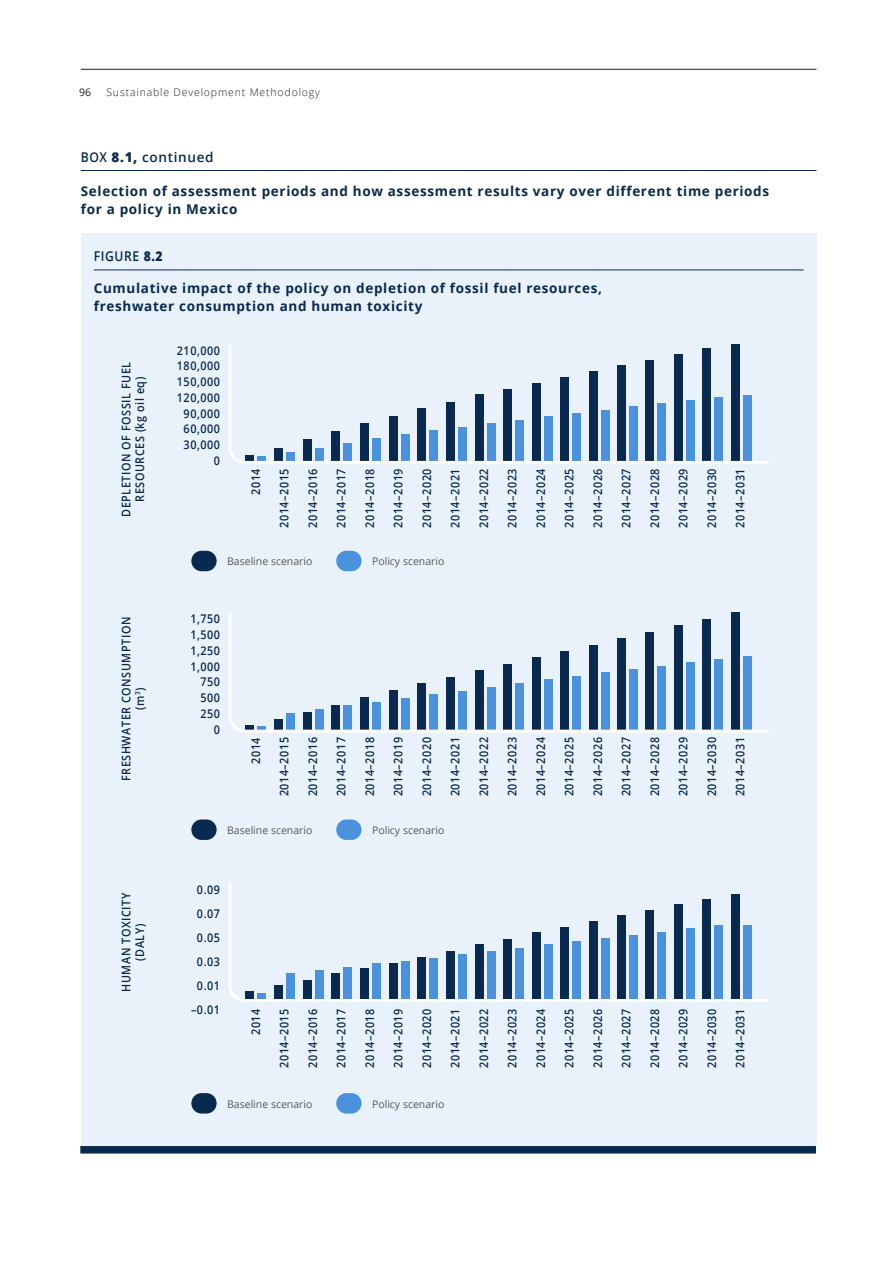
<style>
.page{position:relative;width:893px;height:1263px;background:#fff}
.page>*{position:absolute;margin:0;border:0;box-sizing:border-box;transform-origin:0 0}
.t1{font:700 13.5px/18px "Open Sans";letter-spacing:.05em;color:#09294e}
.t2{font:600 13.5px "Open Sans";letter-spacing:.05em;color:#09294e;scale:.9 1}
.t3{font:600 12px/13.5px "Open Sans";letter-spacing:.05em;color:#09294e;text-align:center;scale:.9 1}
.Body{font:10.5px "Open Sans";color:#57585a}
.t4{font:300 10.5px "Open Sans";letter-spacing:.08em;color:#231f20}
.t5{font:10.5px "Open Sans";color:#231f20}
.s1{font-weight:800}
</style>
<div class="page">
<hr style="left:81px;top:69px;width:735px;height:1px;background:#231f20">
<div style="left:81px;top:234px;width:735px;height:912px;background:#e9f2fb"></div>
<hr style="left:81px;top:170px;width:735px;height:1px;background:#09294e">
<div style="left:80px;top:1146px;width:736px;height:7px;background:#09294e"></div>
<hr style="left:94px;top:270px;width:710px;height:1px;background:#09294e">
<svg style="left:228px;top:344px;width:541px;height:120px"></svg>
<div style="left:191px;top:551px;width:26px;height:20px;background:#09294e;border-radius:10px"></div>
<div style="left:336px;top:551px;width:25px;height:20px;background:#4a92db;border-radius:10px"></div>
<svg style="left:228px;top:612px;width:541px;height:121px"></svg>
<svg style="left:228px;top:883px;width:541px;height:119px"></svg>
<div style="left:191px;top:819px;width:26px;height:21px;background:#09294e;border-radius:10px"></div>
<div style="left:336px;top:819px;width:25px;height:21px;background:#4a92db;border-radius:10px"></div>
<div style="left:191px;top:1093px;width:26px;height:20px;background:#09294e;border-radius:10px"></div>
<div style="left:336px;top:1093px;width:25px;height:20px;background:#4a92db;border-radius:10px"></div>
<p class="t5" style="left:79px;top:85px;width:14px">96</p>
<p class="t4" style="left:106px;top:85px;width:215px">Sustainable Development Methodology</p>
<p class="t2" style="left:81px;top:148px;width:149px">BOX <span class="s1">8.1,</span> continued</p>
<p class="t1" style="left:81px;top:182px;width:690px">Selection of assessment periods and how assessment results vary over different time periods</p>
<p class="t1" style="left:81px;top:200px;width:158px">for a policy in Mexico</p>
<p class="t2" style="left:94px;top:247px;width:78px">FIGURE <span class="s1">8.2</span></p>
<p class="t1" style="left:94px;top:278px;width:510px">Cumulative impact of the policy on depletion of fossil fuel resources, freshwater consumption and human toxicity</p>
<p class="t3" style="left:119px;top:517px;width:174px;rotate:-90deg">DEPLETION OF FOSSIL FUEL<br>RESOURCES (kg oil eq)</p>
<p class="t3" style="left:119px;top:781px;width:184px;rotate:-90deg">FRESHWATER CONSUMPTION (m<sup>3</sup>)</p>
<p class="t3" style="left:119px;top:992px;width:111px;rotate:-90deg">HUMAN TOXICITY (DALY)</p>
<p class="t3" style="left:177px;top:343px;width:49px">210,000</p>
<p class="t3" style="left:177px;top:359px;width:49px">180,000</p>
<p class="t3" style="left:177px;top:375px;width:49px">150,000</p>
<p class="t3" style="left:177px;top:391px;width:49px">120,000</p>
<p class="t3" style="left:184px;top:406px;width:42px">90,000</p>
<p class="t3" style="left:184px;top:422px;width:42px">60,000</p>
<p class="t3" style="left:184px;top:438px;width:42px">30,000</p>
<p class="t3" style="left:214px;top:454px;width:8px">0</p>
<p class="t3" style="left:249px;top:495px;width:31px;rotate:-90deg">2014</p>
<p class="t3" style="left:277px;top:528px;width:67px;rotate:-90deg">2014–2015</p>
<p class="t3" style="left:306px;top:528px;width:67px;rotate:-90deg">2014–2016</p>
<p class="t3" style="left:334px;top:528px;width:67px;rotate:-90deg">2014–2017</p>
<p class="t3" style="left:363px;top:528px;width:67px;rotate:-90deg">2014–2018</p>
<p class="t3" style="left:391px;top:528px;width:67px;rotate:-90deg">2014–2019</p>
<p class="t3" style="left:420px;top:528px;width:67px;rotate:-90deg">2014–2020</p>
<p class="t3" style="left:448px;top:528px;width:67px;rotate:-90deg">2014–2021</p>
<p class="t3" style="left:477px;top:528px;width:67px;rotate:-90deg">2014–2022</p>
<p class="t3" style="left:505px;top:528px;width:67px;rotate:-90deg">2014–2023</p>
<p class="t3" style="left:534px;top:528px;width:67px;rotate:-90deg">2014–2024</p>
<p class="t3" style="left:562px;top:528px;width:67px;rotate:-90deg">2014–2025</p>
<p class="t3" style="left:591px;top:528px;width:67px;rotate:-90deg">2014–2026</p>
<p class="t3" style="left:619px;top:528px;width:67px;rotate:-90deg">2014–2027</p>
<p class="t3" style="left:648px;top:528px;width:67px;rotate:-90deg">2014–2028</p>
<p class="t3" style="left:676px;top:528px;width:67px;rotate:-90deg">2014–2029</p>
<p class="t3" style="left:705px;top:528px;width:67px;rotate:-90deg">2014–2030</p>
<p class="t3" style="left:733px;top:528px;width:67px;rotate:-90deg">2014–2031</p>
<p class="Body" style="left:227px;top:554px;width:87px">Baseline scenario</p>
<p class="Body" style="left:372px;top:554px;width:74px">Policy scenario</p>
<p class="t3" style="left:190px;top:612px;width:35px">1,750</p>
<p class="t3" style="left:190px;top:628px;width:35px">1,500</p>
<p class="t3" style="left:190px;top:643px;width:35px">1,250</p>
<p class="t3" style="left:190px;top:659px;width:35px">1,000</p>
<p class="t3" style="left:200px;top:675px;width:23px">750</p>
<p class="t3" style="left:200px;top:691px;width:23px">500</p>
<p class="t3" style="left:200px;top:706px;width:23px">250</p>
<p class="t3" style="left:214px;top:722px;width:8px">0</p>
<p class="t3" style="left:249px;top:764px;width:31px;rotate:-90deg">2014</p>
<p class="t3" style="left:277px;top:796px;width:67px;rotate:-90deg">2014–2015</p>
<p class="t3" style="left:306px;top:796px;width:67px;rotate:-90deg">2014–2016</p>
<p class="t3" style="left:334px;top:796px;width:67px;rotate:-90deg">2014–2017</p>
<p class="t3" style="left:363px;top:796px;width:67px;rotate:-90deg">2014–2018</p>
<p class="t3" style="left:391px;top:796px;width:67px;rotate:-90deg">2014–2019</p>
<p class="t3" style="left:420px;top:796px;width:67px;rotate:-90deg">2014–2020</p>
<p class="t3" style="left:448px;top:796px;width:67px;rotate:-90deg">2014–2021</p>
<p class="t3" style="left:477px;top:796px;width:67px;rotate:-90deg">2014–2022</p>
<p class="t3" style="left:505px;top:796px;width:67px;rotate:-90deg">2014–2023</p>
<p class="t3" style="left:534px;top:796px;width:67px;rotate:-90deg">2014–2024</p>
<p class="t3" style="left:562px;top:796px;width:67px;rotate:-90deg">2014–2025</p>
<p class="t3" style="left:591px;top:796px;width:67px;rotate:-90deg">2014–2026</p>
<p class="t3" style="left:619px;top:796px;width:67px;rotate:-90deg">2014–2027</p>
<p class="t3" style="left:648px;top:796px;width:67px;rotate:-90deg">2014–2028</p>
<p class="t3" style="left:676px;top:796px;width:67px;rotate:-90deg">2014–2029</p>
<p class="t3" style="left:705px;top:796px;width:67px;rotate:-90deg">2014–2030</p>
<p class="t3" style="left:733px;top:796px;width:67px;rotate:-90deg">2014–2031</p>
<p class="Body" style="left:227px;top:823px;width:87px">Baseline scenario</p>
<p class="Body" style="left:372px;top:823px;width:74px">Policy scenario</p>
<p class="t3" style="left:197px;top:882px;width:27px">0.09</p>
<p class="t3" style="left:197px;top:906px;width:27px">0.07</p>
<p class="t3" style="left:197px;top:930px;width:27px">0.05</p>
<p class="t3" style="left:197px;top:954px;width:27px">0.03</p>
<p class="t3" style="left:197px;top:978px;width:27px">0.01</p>
<p class="t3" style="left:191px;top:1002px;width:34px">–0.01</p>
<p class="t3" style="left:249px;top:1035px;width:31px;rotate:-90deg">2014</p>
<p class="t3" style="left:277px;top:1068px;width:67px;rotate:-90deg">2014–2015</p>
<p class="t3" style="left:306px;top:1068px;width:67px;rotate:-90deg">2014–2016</p>
<p class="t3" style="left:334px;top:1068px;width:67px;rotate:-90deg">2014–2017</p>
<p class="t3" style="left:363px;top:1068px;width:67px;rotate:-90deg">2014–2018</p>
<p class="t3" style="left:391px;top:1068px;width:67px;rotate:-90deg">2014–2019</p>
<p class="t3" style="left:420px;top:1068px;width:67px;rotate:-90deg">2014–2020</p>
<p class="t3" style="left:448px;top:1068px;width:67px;rotate:-90deg">2014–2021</p>
<p class="t3" style="left:477px;top:1068px;width:67px;rotate:-90deg">2014–2022</p>
<p class="t3" style="left:505px;top:1068px;width:67px;rotate:-90deg">2014–2023</p>
<p class="t3" style="left:534px;top:1068px;width:67px;rotate:-90deg">2014–2024</p>
<p class="t3" style="left:562px;top:1068px;width:67px;rotate:-90deg">2014–2025</p>
<p class="t3" style="left:591px;top:1068px;width:67px;rotate:-90deg">2014–2026</p>
<p class="t3" style="left:619px;top:1068px;width:67px;rotate:-90deg">2014–2027</p>
<p class="t3" style="left:648px;top:1068px;width:67px;rotate:-90deg">2014–2028</p>
<p class="t3" style="left:676px;top:1068px;width:67px;rotate:-90deg">2014–2029</p>
<p class="t3" style="left:705px;top:1068px;width:67px;rotate:-90deg">2014–2030</p>
<p class="t3" style="left:733px;top:1068px;width:67px;rotate:-90deg">2014–2031</p>
<p class="Body" style="left:227px;top:1096px;width:87px">Baseline scenario</p>
<p class="Body" style="left:372px;top:1096px;width:74px">Policy scenario</p>
</div>
